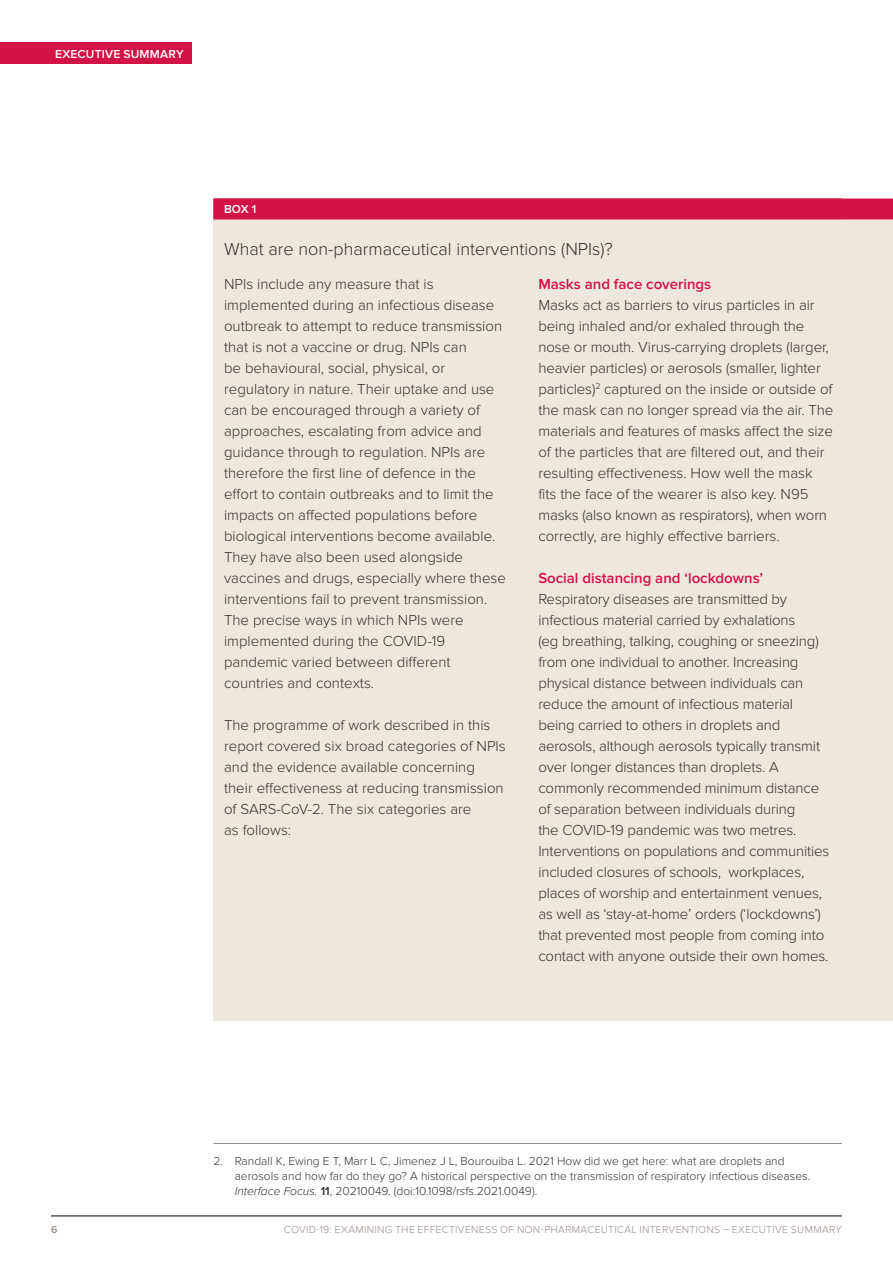
<style>
.page{position:relative;width:893px;height:1263px;background:#fff}
.page>*{position:absolute;margin:0;border:0;box-sizing:border-box;transform-origin:0 0}
.Box_heading_shaded{font:300 18px "Proxima Nova";color:#333132}
.Box_body_copy_shaded{font:300 15px/21px "Proxima Nova";color:#333132}
.Box_heading_1_shaded{font:600 15px "Proxima Nova";color:#d31245}
.t1{font:300 12px/15px "Proxima Nova";color:#333132}
.BOX_HEADING_BAR{font:600 12px "Proxima Nova";letter-spacing:.02em;color:#fff}
.t2{font:300 10.5px "Proxima Nova";letter-spacing:.03em;color:#978c87}
.t3{font:600 10.5px "Proxima Nova";color:#978c87}
.s1{font-style:italic}
.s2{font-weight:600}
</style>
<div class="page">
<div style="left:0;top:43px;width:192px;height:21px;background:#d31245"></div>
<hr style="left:51px;top:1216px;width:791px;height:1px;background:#000">
<div style="left:213px;top:220px;width:680px;height:800px;background:#ede7dd"></div>
<div style="left:213px;top:199px;width:680px;height:21px;background:#d31245"></div>
<hr style="left:213px;top:1143px;width:629px;height:1px;background:#978c87">
<p class="BOX_HEADING_BAR" style="left:55px;top:47px;width:130px">EXECUTIVE SUMMARY</p>
<p class="BOX_HEADING_BAR" style="left:224px;top:202px;width:34px">BOX 1</p>
<p class="Box_heading_shaded" style="left:224px;top:239px;width:390px">What are non-pharmaceutical interventions (NPIs)?</p>
<p class="Box_body_copy_shaded" style="left:224px;top:273px;width:283px">NPIs include any measure that is implemented during an infectious disease outbreak to attempt to reduce transmission that is not a vaccine or drug. NPIs can<br>be behavioural, social, physical, or regulatory in nature. Their uptake and use can be encouraged through a variety of approaches, escalating from advice and guidance through to regulation. NPIs are therefore the first line of defence in the effort to contain outbreaks and to limit the impacts on affected populations before biological interventions become available.<br>They have also been used alongside vaccines and drugs, especially where these interventions fail to prevent transmission.<br>The precise ways in which NPIs were implemented during the COVID-19 pandemic varied between different countries and contexts.</p>
<p class="Box_body_copy_shaded" style="left:224px;top:714px;width:283px">The programme of work described in this report covered six broad categories of NPIs and the evidence available concerning their effectiveness at reducing transmission of SARS-CoV-2. The six categories are<br>as follows:</p>
<p class="Box_heading_1_shaded" style="left:538px;top:275px;width:174px">Masks and face coverings</p>
<p class="Box_body_copy_shaded" style="left:538px;top:294px;width:297px">Masks act as barriers to virus particles in air being inhaled and/or exhaled through the nose or mouth. Virus-carrying droplets (larger, heavier particles) or aerosols (smaller, lighter particles)<sup>2</sup> captured on the inside or outside of the mask can no longer spread via the air. The materials and features of masks affect the size of the particles that are filtered out, and their resulting effectiveness. How well the mask fits the face of the wearer is also key. N95 masks (also known as respirators), when worn correctly, are highly effective barriers.</p>
<p class="Box_heading_1_shaded" style="left:538px;top:569px;width:226px">Social distancing and ‘lockdowns’</p>
<p class="Box_body_copy_shaded" style="left:538px;top:588px;width:293px">Respiratory diseases are transmitted by infectious material carried by exhalations<br>(eg breathing, talking, coughing or sneezing) from one individual to another. Increasing physical distance between individuals can reduce the amount of infectious material being carried to others in droplets and aerosols, although aerosols typically transmit over longer distances than droplets. A commonly recommended minimum distance of separation between individuals during<br>the COVID-19 pandemic was two metres.<br>Interventions on populations and communities included closures of schools, workplaces, places of worship and entertainment venues, as well as ‘stay-at-home’ orders (‘lockdowns’) that prevented most people from coming into contact with anyone outside their own homes.</p>
<p class="t1" style="left:235px;top:1153px;width:577px;text-indent:-21px">2. Randall K, Ewing E T, Marr L C, Jimenez J L, Bourouiba L. 2021 How did we get here: what are droplets and aerosols and how far do they go? A historical perspective on the transmission of respiratory infectious diseases.<br><span class="s1">Interface Focus.</span> <span class="s2">11</span>, 20210049. (doi:10.1098/rsfs.2021.0049).</p>
<p class="t3" style="left:51px;top:1223px;width:8px">6</p>
<p class="t2" style="left:284px;top:1223px;width:560px">COVID-19: EXAMINING THE EFFECTIVENESS OF NON-PHARMACEUTICAL INTERVENTIONS – EXECUTIVE SUMMARY</p>
</div>
